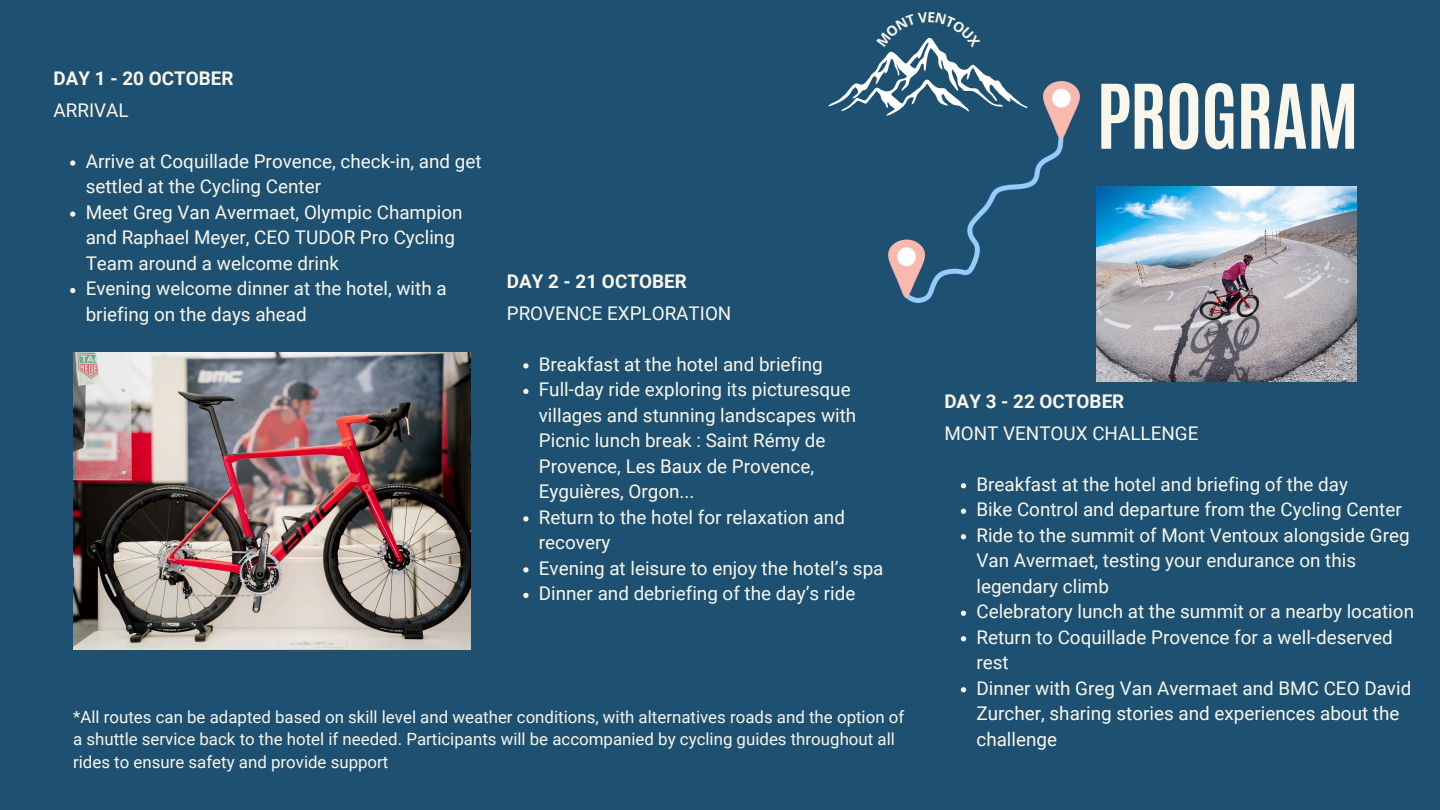
<style>
.page{position:relative;width:1440px;height:810px;background:#1e5071}
.page>*{position:absolute;margin:0;border:0;box-sizing:border-box;transform-origin:0 0}
.t1{font:700 75.6px "Antonio";letter-spacing:-.02em;color:#f9f7ec}
.t2{font:18.9px/25.5px "Roboto";color:#f9f7ec}
.t3{font:700 18.9px "Roboto";color:#f9f7ec}
.t4{font:16.9px/22.5px "Roboto";color:#f9f7ec}
</style>
<div class="page">
<img style="left:73px;top:352px;width:397px;height:298px">
<img style="left:889px;top:81px;width:190px;height:221px">
<img style="left:1096px;top:186px;width:260px;height:195px">
<svg style="left:70px;top:160px;width:5px;height:6px"></svg>
<svg style="left:70px;top:211px;width:5px;height:6px"></svg>
<svg style="left:70px;top:288px;width:5px;height:5px"></svg>
<svg style="left:523px;top:363px;width:6px;height:6px"></svg>
<svg style="left:523px;top:389px;width:6px;height:5px"></svg>
<svg style="left:523px;top:516px;width:6px;height:6px"></svg>
<svg style="left:523px;top:567px;width:6px;height:6px"></svg>
<svg style="left:523px;top:593px;width:6px;height:5px"></svg>
<svg style="left:961px;top:483px;width:5px;height:5px"></svg>
<svg style="left:961px;top:509px;width:5px;height:5px"></svg>
<svg style="left:961px;top:534px;width:5px;height:5px"></svg>
<svg style="left:961px;top:611px;width:5px;height:5px"></svg>
<svg style="left:961px;top:636px;width:5px;height:5px"></svg>
<svg style="left:961px;top:687px;width:5px;height:5px"></svg>
<svg style="left:828px;top:37px;width:200px;height:78px"></svg>
<p class="t3" style="left:54px;top:68px;width:181px">DAY 1 - 20 OCTOBER</p>
<p class="t2" style="left:54px;top:98px;width:77px">ARRIVAL</p>
<h3 class="t2" style="left:86px;top:149px;width:397px">Arrive at Coquillade Provence, check-in, and get settled at the Cycling Center</h3>
<p class="t2" style="left:86px;top:200px;width:378px">Meet Greg Van Avermaet, Olympic Champion and Raphael Meyer, CEO TUDOR Pro Cycling<br>Team around a welcome drink</p>
<p class="t2" style="left:86px;top:276px;width:363px">Evening welcome dinner at the hotel, with a briefing on the days ahead</p>
<p class="t3" style="left:507px;top:271px;width:181px">DAY 2 - 21 OCTOBER</p>
<p class="t2" style="left:507px;top:301px;width:226px">PROVENCE EXPLORATION</p>
<h2 class="t2" style="left:539px;top:352px;width:285px">Breakfast at the hotel and briefing</h2>
<h3 class="t2" style="left:539px;top:377px;width:319px">Full-day ride exploring its picturesque villages and stunning landscapes with Picnic lunch break : Saint Rémy de Provence, Les Baux de Provence, Eyguières, Orgon...</h3>
<p class="t2" style="left:539px;top:505px;width:308px">Return to the hotel for relaxation and recovery</p>
<p class="t2" style="left:539px;top:556px;width:346px">Evening at leisure to enjoy the hotel’s spa</p>
<p class="t2" style="left:539px;top:581px;width:318px">Dinner and debriefing of the day’s ride</p>
<p class="t4" style="left:73px;top:706px;width:833px">*All routes can be adapted based on skill level and weather conditions, with alternatives roads and the option of a shuttle service back to the hotel if needed. Participants will be accompanied by cycling guides throughout all rides to ensure safety and provide support</p>
<h1 class="t1" style="left:1096px;top:62px;width:264px">PROGRAM</h1>
<p class="t3" style="left:944px;top:390px;width:181px">DAY 3 - 22 OCTOBER</p>
<p class="t2" style="left:944px;top:420px;width:256px">MONT VENTOUX CHALLENGE</p>
<p class="t2" style="left:976px;top:471px;width:373px">Breakfast at the hotel and briefing of the day</p>
<h2 class="t2" style="left:976px;top:497px;width:427px">Bike Control and departure from the Cycling Center</h2>
<h3 class="t2" style="left:976px;top:522px;width:435px">Ride to the summit of Mont Ventoux alongside Greg<br>Van Avermaet, testing your endurance on this legendary climb</h3>
<p class="t2" style="left:976px;top:599px;width:439px">Celebratory lunch at the summit or a nearby location</p>
<p class="t2" style="left:976px;top:624px;width:418px">Return to Coquillade Provence for a well-deserved rest</p>
<p class="t2" style="left:976px;top:675px;width:436px">Dinner with Greg Van Avermaet and BMC CEO David<br>Zurcher, sharing stories and experiences about the challenge</p>
</div>
